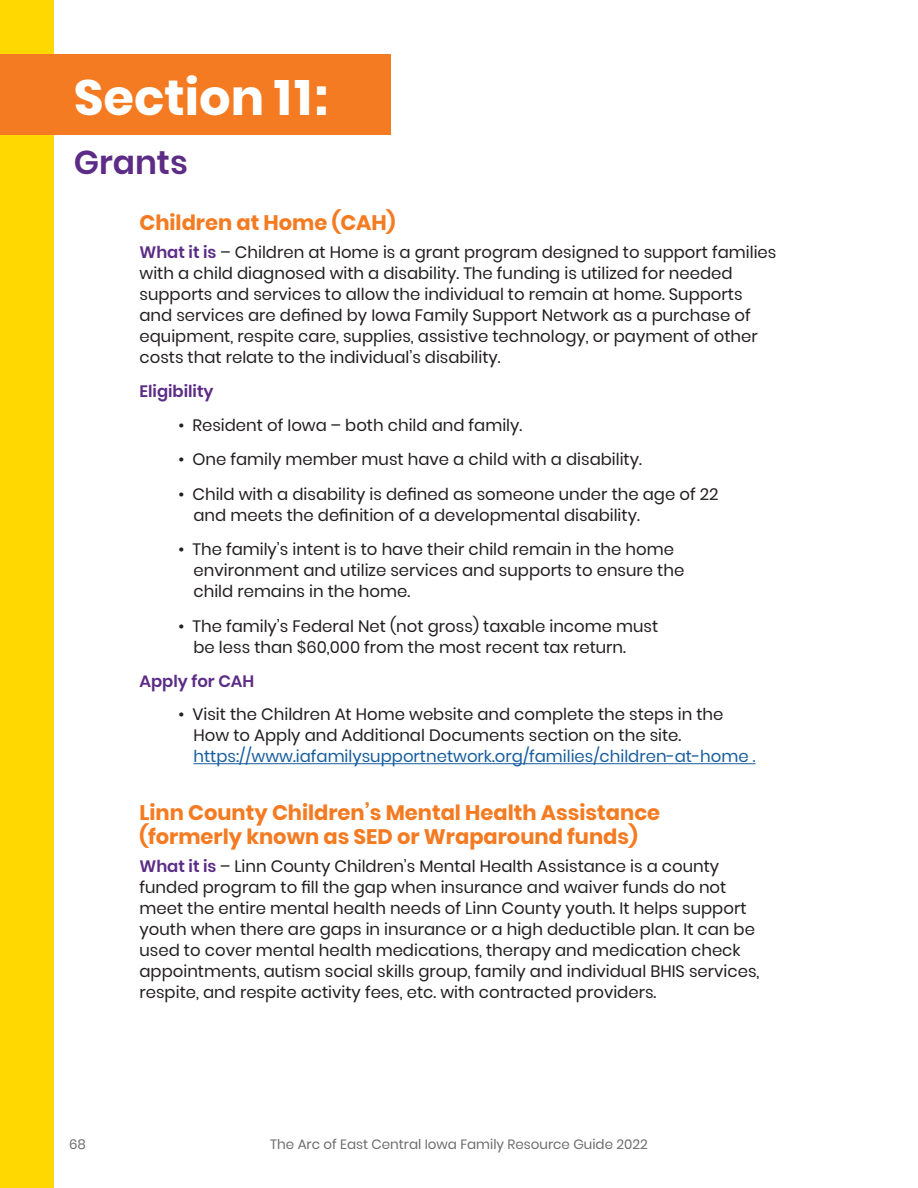
<style>
.page{position:relative;width:918px;height:1188px;background:#fff}
.page>*{position:absolute;margin:0;border:0;box-sizing:border-box;transform-origin:0 0}
.Section___Header{font:700 49.5px "Poppins";color:#fff}
.Section_Title{font:600 33px "Poppins";color:#5c2c86}
.Body_Copy_Header{font:700 21px/24px "Poppins";color:#f47b21}
.Body_Copy_Indented{font:16.5px/21px "Poppins";color:#231f20}
.Body_Copy_Indented-2{font:600 16.5px "Poppins";color:#5c2c86}
.t1{font:13.5px "Poppins";color:#6c6d70}
.s1{font-weight:600;color:#5c2c86}
.s2{color:#175d9e}
</style>
<div class="page">
<div style="left:0;top:0;width:54px;height:1188px;background:#ffd801"></div>
<div style="left:0;top:54px;width:391px;height:81px;background:#f47b21"></div>
<hr style="left:194px;top:763px;width:562px;height:1px;background:#175d9e">
<p class="Section___Header" style="left:74px;top:69px;width:256px">Section 11:</p>
<p class="Section_Title" style="left:74px;top:143px;width:116px">Grants</p>
<p class="Body_Copy_Header" style="left:140px;top:211px;width:258px">Children at Home (CAH)</p>
<p class="Body_Copy_Indented" style="left:140px;top:242px;width:638px"><span class="s1">What it is</span> – Children at Home is a grant program designed to support families with a child diagnosed with a disability. The funding is utilized for needed supports and services to allow the individual to remain at home. Supports and services are defined by Iowa Family Support Network as a purchase of equipment, respite care, supplies, assistive technology, or payment of other costs that relate to the individual’s disability.</p>
<p class="Body_Copy_Indented-2" style="left:140px;top:382px;width:76px">Eligibility</p>
<p class="Body_Copy_Indented" style="left:178px;top:415px;width:345px">• Resident of Iowa – both child and family.</p>
<p class="Body_Copy_Indented" style="left:178px;top:449px;width:465px">• One family member must have a child with a disability.</p>
<p class="Body_Copy_Indented" style="left:194px;top:484px;width:526px;text-indent:-15px">• Child with a disability is defined as someone under the age of 22 and meets the definition of a developmental disability.</p>
<p class="Body_Copy_Indented" style="left:194px;top:539px;width:492px;text-indent:-15px">• The family’s intent is to have their child remain in the home environment and utilize services and supports to ensure the child remains in the home.</p>
<p class="Body_Copy_Indented" style="left:194px;top:616px;width:466px;text-indent:-15px">• The family’s Federal Net (not gross) taxable income must be less than $60,000 from the most recent tax return.</p>
<p class="Body_Copy_Indented-2" style="left:140px;top:671px;width:116px">Apply for CAH</p>
<p class="Body_Copy_Indented" style="left:194px;top:704px;width:564px;text-indent:-15px">• Visit the Children At Home website and complete the steps in the<br>How to Apply and Additional Documents section on the site. <span class="s2">https://www.iafamilysupportnetwork.org/families/children-at-home .</span></p>
<p class="Body_Copy_Header" style="left:140px;top:801px;width:522px">Linn County Children’s Mental Health Assistance (formerly known as SED or Wraparound funds)</p>
<p class="Body_Copy_Indented" style="left:140px;top:856px;width:622px"><span class="s1">What it is</span> – Linn County Children’s Mental Health Assistance is a county funded program to fill the gap when insurance and waiver funds do not meet the entire mental health needs of Linn County youth. It helps support youth when there are gaps in insurance or a high deductible plan. It can be used to cover mental health medications, therapy and medication check appointments, autism social skills group, family and individual BHIS services, respite, and respite activity fees, etc. with contracted providers.</p>
<p class="t1" style="left:69px;top:1136px;width:18px">68</p>
<p class="t1" style="left:270px;top:1136px;width:379px">The Arc of East Central Iowa Family Resource Guide 2022</p>
</div>
